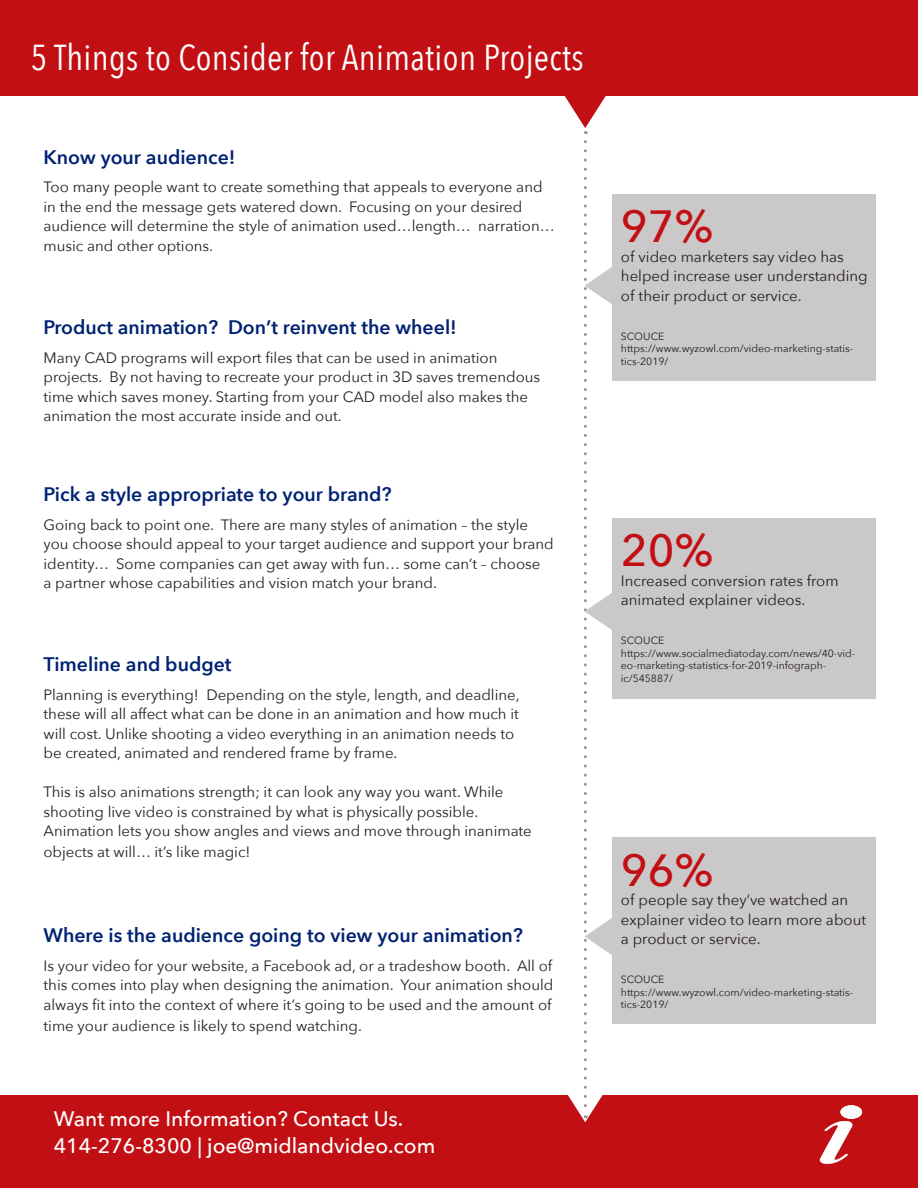
<style>
.page{position:relative;width:918px;height:1188px;background:#fff}
.page>*{position:absolute;margin:0;border:0;box-sizing:border-box;transform-origin:0 0}
.t1{font:500 45px "Avenir Next";color:#c20f14}
.t2{font:36px "Avenir Next Condensed";letter-spacing:.01em;color:#fff}
.t3{font:500 21px "Avenir Next";color:#fff}
.t4{font:600 19.5px "Avenir Next";color:#002272}
.t5{font:15px/19.5px "Avenir Next";color:#231f20}
.t6{font:10.5px/12.6px "Avenir Next";color:#231f20}
</style>
<div class="page">
<div style="left:0;top:1095px;width:918px;height:93px;background:#c20f14"></div>
<div style="left:0;top:0;width:918px;height:95px;background:#c20f14"></div>
<svg style="left:819px;top:1121px;width:34px;height:43px"></svg>
<div style="left:840px;top:1105px;width:22px;height:14px;background:#fff;border-radius:50%"></div>
<svg style="left:561px;top:95px;width:48px;height:39px"></svg>
<div style="left:613px;top:194px;width:263px;height:186px;background:#cbc8c9"></div>
<div style="left:613px;top:518px;width:263px;height:181px;background:#cbc8c9"></div>
<div style="left:613px;top:837px;width:263px;height:187px;background:#cbc8c9"></div>
<svg style="left:568px;top:142px;width:48px;height:980px"></svg>
<p class="t2" style="left:31px;top:27px;width:555px">5 Things to Consider for Animation Projects</p>
<p class="t4" style="left:44px;top:140px;width:193px">Know your audience!</p>
<p class="t5" style="left:44px;top:177px;width:501px">Too many people want to create something that appeals to everyone and</p>
<p class="t5" style="left:44px;top:196px;width:480px">in the end the message gets watered down. Focusing on your desired</p>
<p class="t5" style="left:44px;top:216px;width:513px">audience will determine the style of animation used…length… narration… music and other options.</p>
<p class="t4" style="left:44px;top:311px;width:415px">Product animation? Don’t reinvent the wheel!</p>
<p class="t5" style="left:44px;top:347px;width:456px">Many CAD programs will export files that can be used in animation</p>
<p class="t5" style="left:44px;top:367px;width:498px">projects. By not having to recreate your product in 3D saves tremendous time which saves money. Starting from your CAD model also makes the animation the most accurate inside and out.</p>
<p class="t4" style="left:44px;top:478px;width:350px">Pick a style appropriate to your brand?</p>
<p class="t5" style="left:44px;top:514px;width:512px">Going back to point one. There are many styles of animation – the style you choose should appeal to your target audience and support your brand identity… Some companies can get away with fun… some can’t – choose</p>
<p class="t5" style="left:44px;top:573px;width:395px">a partner whose capabilities and vision match your brand.</p>
<p class="t4" style="left:44px;top:648px;width:190px">Timeline and budget</p>
<p class="t5" style="left:44px;top:684px;width:478px">Planning is everything! Depending on the style, length, and deadline, these will all affect what can be done in an animation and how much it</p>
<p class="t5" style="left:44px;top:723px;width:472px">will cost. Unlike shooting a video everything in an animation needs to</p>
<p class="t5" style="left:44px;top:743px;width:356px">be created, animated and rendered frame by frame.</p>
<p class="t5" style="left:44px;top:782px;width:462px">This is also animations strength; it can look any way you want. While</p>
<p class="t5" style="left:44px;top:801px;width:436px">shooting live video is constrained by what is physically possible.</p>
<p class="t5" style="left:44px;top:820px;width:490px;line-height:21px">Animation lets you show angles and views and move through inanimate objects at will… it’s like magic!</p>
<p class="t4" style="left:44px;top:919px;width:481px">Where is the audience going to view your animation?</p>
<p class="t5" style="left:44px;top:955px;width:511px;text-align:justify">Is your video for your website, a Facebook ad, or a tradeshow booth. All of this comes into play when designing the animation. Your animation should always fit into the context of where it’s going to be used and the amount of</p>
<p class="t5" style="left:44px;top:1015px;width:320px">time your audience is likely to spend watching.</p>
<p class="t3" style="left:54px;top:1101px;width:351px">Want more Information? Contact Us.</p>
<p class="t3" style="left:54px;top:1128px;width:383px">414-276-8300 | joe@midlandvideo.com</p>
<p class="t1" style="left:621px;top:188px;width:94px">97%</p>
<p class="t5" style="left:621px;top:246px;width:248px">of video marketers say video has helped increase user understanding of their product or service.</p>
<p class="t6" style="left:621px;top:329px;width:45px">SCOUCE</p>
<p class="t6" style="left:621px;top:342px;width:234px">https://www.wyzowl.com/video-marketing-statis&shy;tics-2019/</p>
<p class="t1" style="left:621px;top:512px;width:94px">20%</p>
<p class="t5" style="left:621px;top:570px;width:219px">Increased conversion rates from</p>
<p class="t5" style="left:621px;top:590px;width:186px">animated explainer videos.</p>
<p class="t6" style="left:621px;top:634px;width:45px">SCOUCE</p>
<p class="t6" style="left:621px;top:646px;width:236px">https://www.socialmediatoday.com/news/40-vid&shy;eo-marketing-statistics-for-2019-infograph&shy;ic/545887/</p>
<p class="t1" style="left:621px;top:832px;width:94px">96%</p>
<p class="t5" style="left:621px;top:889px;width:247px">of people say they’ve watched an explainer video to learn more about a product or service.</p>
<p class="t6" style="left:621px;top:973px;width:45px">SCOUCE</p>
<p class="t6" style="left:621px;top:985px;width:234px">https://www.wyzowl.com/video-marketing-statis&shy;tics-2019/</p>
</div>
